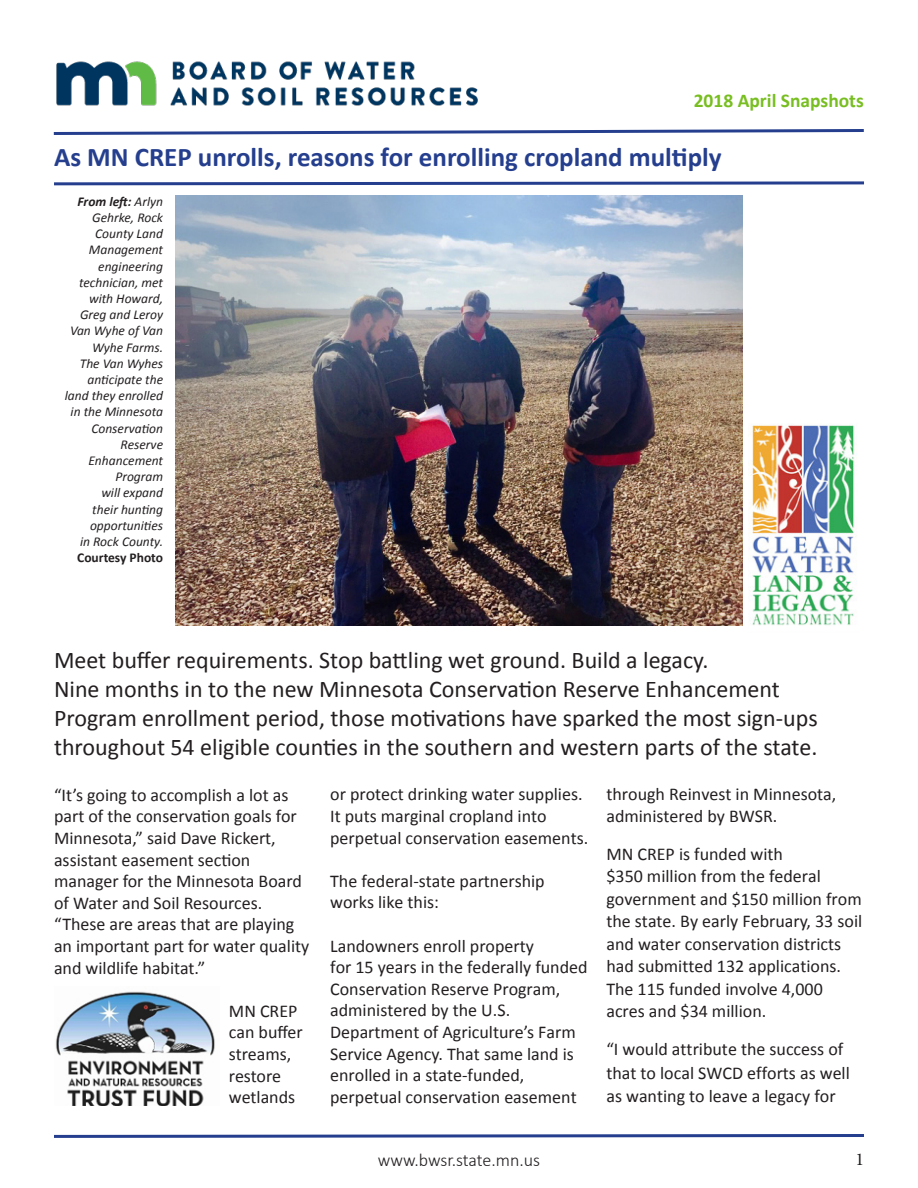
<style>
.page{position:relative;width:918px;height:1188px;background:#fff}
.page>*{position:absolute;margin:0;border:0;box-sizing:border-box;transform-origin:0 0}
.t1{font:700 27px "Calibri";color:#253f8e}
.t2{font:24px/28.8px "Calibri";color:#231f20}
.t3{font:700 19.5px "Calibri";color:#78be21}
.t4{font:18px/21.6px "Calibri";color:#231f20}
.t5{font:300 18px "Calibri";letter-spacing:-.005em;color:#231f20}
.t6{font:18px "Minion Pro";color:#231f20}
.t7{font:italic 13.5px/16.2px "Calibri";color:#231f20;text-align:right}
.s1{font-weight:700}
.s2{font-weight:700;font-style:normal}
</style>
<div class="page">
<svg style="left:54px;top:1134px;width:810px;height:4px;background:#5b6ea9"></svg>
<svg style="left:54px;top:181px;width:810px;height:5px"></svg>
<svg style="left:53px;top:129px;width:811px;height:6px"></svg>
<img style="left:56px;top:61px;width:422px;height:45px">
<img style="left:176px;top:196px;width:566px;height:429px">
<img style="left:749px;top:424px;width:108px;height:201px">
<img style="left:55px;top:991px;width:160px;height:115px">
<p class="t3" style="left:694px;top:88px;width:172px">2018 April Snapshots</p>
<h2 class="t1" style="left:54px;top:139px;width:669px">As MN CREP unrolls, reasons for enrolling cropland multiply</h2>
<p class="t7" style="left:65px;top:193px;width:100px"><span class="s1">From left:</span> Arlyn<br>Gehrke, Rock<br>County Land<br>Management engineering technician, met with Howard,<br>Greg and Leroy<br>Van Wyhe of Van<br>Wyhe Farms.<br>The Van Wyhes anticipate the land they enrolled in the Minnesota<br>Conservation<br>Reserve<br>Enhancement<br>Program<br>will expand<br>their hunting opportunities<br>in Rock County.<br><span class="s2">Courtesy Photo</span></p>
<h2 class="t2" style="left:54px;top:646px;width:765px">Meet buffer requirements. Stop battling wet ground. Build a legacy.<br>Nine months in to the new Minnesota Conservation Reserve Enhancement Program enrollment period, those motivations have sparked the most sign-ups throughout 54 eligible counties in the southern and western parts of the state.</h2>
<p class="t4" style="left:54px;top:784px;width:236px">“It’s going to accomplish a lot as</p>
<p class="t4" style="left:54px;top:806px;width:244px">part of the conservation goals for</p>
<p class="t4" style="left:54px;top:827px;width:223px">Minnesota,” said Dave Rickert,</p>
<p class="t4" style="left:54px;top:849px;width:198px">assistant easement section</p>
<p class="t4" style="left:54px;top:871px;width:257px">manager for the Minnesota Board of Water and Soil Resources. “These are areas that are playing an important part for water quality and wildlife habitat.”</p>
<p class="t4" style="left:229px;top:1000px;width:70px">MN CREP</p>
<p class="t4" style="left:229px;top:1022px;width:75px">can buffer</p>
<p class="t4" style="left:229px;top:1043px;width:68px">streams, restore wetlands</p>
<p class="t4" style="left:606px;top:784px;width:231px">through Reinvest in Minnesota, administered by BWSR.</p>
<p class="t4" style="left:606px;top:842px;width:257px;line-height:22.5px">MN CREP is funded with<br>$350 million from the federal government and $150 million from the state. By early February, 33 soil and water conservation districts had submitted 132 applications.<br>The 115 funded involve 4,000 acres and $34 million.</p>
<p class="t4" style="left:606px;top:1038px;width:245px;line-height:23.4px">“I would attribute the success of that to local SWCD efforts as well as wanting to leave a legacy for</p>
<p class="t4" style="left:330px;top:784px;width:260px">or protect drinking water supplies.<br>It puts marginal cropland into perpetual conservation easements.</p>
<p class="t4" style="left:330px;top:870px;width:216px">The federal-state partnership works like this:</p>
<p class="t4" style="left:330px;top:935px;width:259px">Landowners enroll property<br>for 15 years in the federally funded<br>Conservation Reserve Program, administered by the U.S.<br>Department of Agriculture’s Farm<br>Service Agency. That same land is enrolled in a state-funded, perpetual conservation easement</p>
<p class="t5" style="left:378px;top:1149px;width:164px">www.bwsr.state.mn.us</p>
<p class="t6" style="left:855px;top:1147px;width:10px">1</p>
</div>
